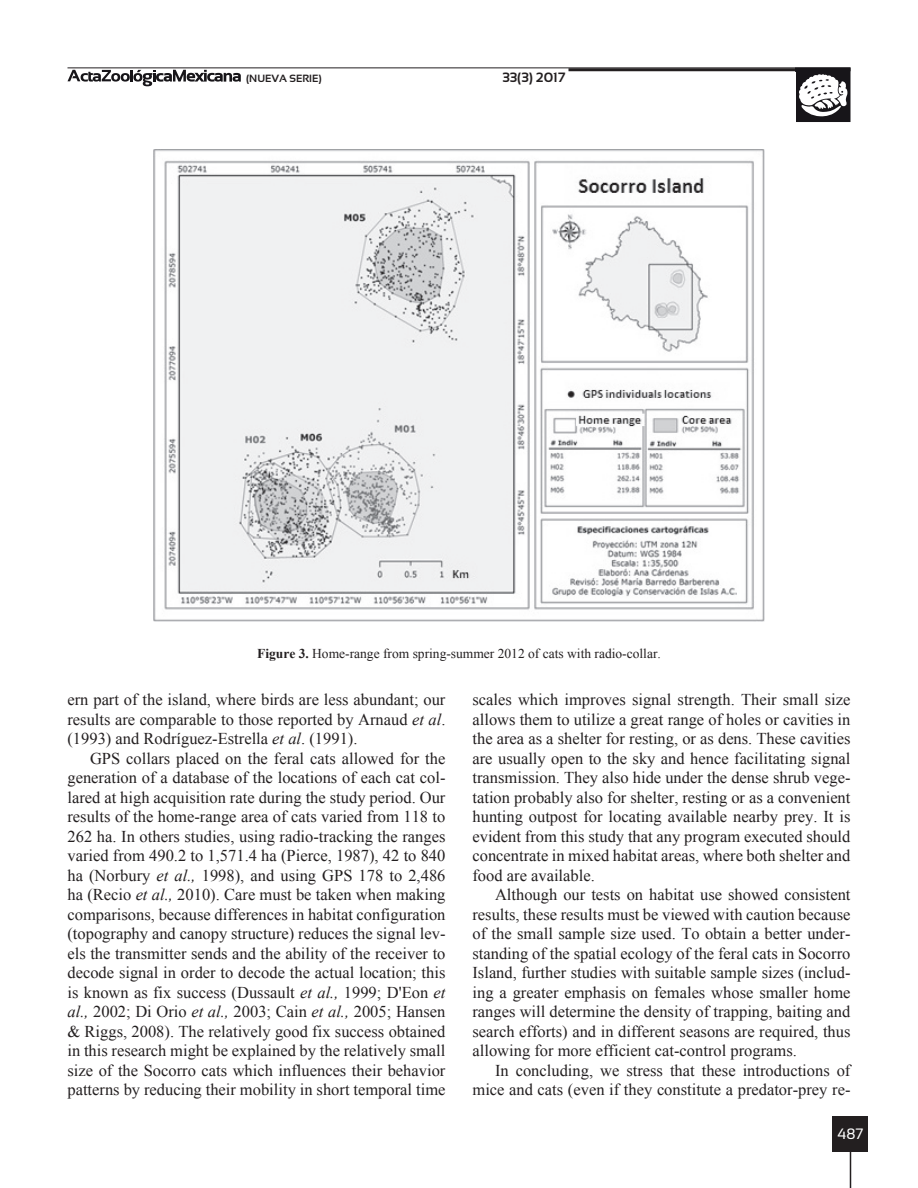
<style>
.page{position:relative;width:918px;height:1188px;background:#fff}
.page>*{position:absolute;margin:0;border:0;box-sizing:border-box;transform-origin:0 0}
.t1{font:16.5px/19.5px "Times New Roman";color:#231f20;text-align:justify}
.t2{font:15px "Sansation";color:#fff}
.t3{font:13.5px "Times New Roman";color:#231f20}
.t4{font:700 13.5px "Sansation";color:#231f20}
.t5{font:700 10.5px "Sansation";color:#231f20}
.s1{font-weight:700}
.s2{font-style:italic}
</style>
<div class="page">
<hr style="left:68px;top:68px;width:782px;height:1px;background:#231f20">
<hr style="left:568px;top:68px;width:282px;height:3px;background:#231f20">
<svg style="left:68px;top:70px;width:173px;height:16px"></svg>
<svg style="left:796px;top:68px;width:54px;height:54px"></svg>
<div style="left:832px;top:1116px;width:36px;height:36px;background:#231f20"></div>
<hr style="left:850px;top:1152px;width:1px;height:36px;background:#231f20">
<img style="left:153px;top:149px;width:612px;height:473px">
<p class="t5" style="left:246px;top:72px;width:77px">(NUEVA SERIE)</p>
<p class="t4" style="left:502px;top:69px;width:65px">33(3) 2017</p>
<p class="t3" style="left:257px;top:644px;width:405px"><span class="s1">Figure 3.</span> Home-range from spring-summer 2012 of cats with radio-collar.</p>
<p class="t1" style="left:68px;top:690px;width:379px">ern part of the island, where birds are less abundant; our results are comparable to those reported by Arnaud <span class="s2">et al</span>. (1993) and Rodríguez-Estrella <span class="s2">et al</span>. (1991).</p>
<p class="t1" style="left:68px;top:748px;width:380px;text-indent:22px">GPS collars placed on the feral cats allowed for the generation of a database of the locations of each cat col&shy;lared at high acquisition rate during the study period. Our results of the home-range area of cats varied from 118 to 262 ha. In others studies, using radio-tracking the ranges varied from 490.2 to 1,571.4 ha (Pierce, 1987), 42 to 840 ha (Norbury <span class="s2">et al.,</span> 1998), and using GPS 178 to 2,486 ha (Recio <span class="s2">et al.,</span> 2010). Care must be taken when making comparisons, because differences in habitat configuration (topography and canopy structure) reduces the signal lev&shy;els the transmitter sends and the ability of the receiver to decode signal in order to decode the actual location; this is known as fix success (Dussault <span class="s2">et al.,</span> 1999; D'Eon <span class="s2">et al.,</span> 2002; Di Orio <span class="s2">et al.,</span> 2003; Cain <span class="s2">et al.,</span> 2005; Hansen &amp; Riggs, 2008). The relatively good fix success obtained in this research might be explained by the relatively small size of the Socorro cats which influences their behavior patterns by reducing their mobility in short temporal time</p>
<p class="t1" style="left:472px;top:690px;width:380px">scales which improves signal strength. Their small size allows them to utilize a great range of holes or cavities in the area as a shelter for resting, or as dens. These cavities are usually open to the sky and hence facilitating signal transmission. They also hide under the dense shrub vege&shy;tation probably also for shelter, resting or as a convenient hunting outpost for locating available nearby prey. It is evident from this study that any program executed should concentrate in mixed habitat areas, where both shelter and food are available.</p>
<p class="t1" style="left:472px;top:885px;width:380px;text-indent:22px">Although our tests on habitat use showed consistent results, these results must be viewed with caution because of the small sample size used. To obtain a better under&shy;standing of the spatial ecology of the feral cats in Socorro Island, further studies with suitable sample sizes (includ&shy;ing a greater emphasis on females whose smaller home ranges will determine the density of trapping, baiting and search efforts) and in different seasons are required, thus allowing for more efficient cat-control programs.</p>
<p class="t1" style="left:472px;top:1060px;width:379px;text-align:right">In concluding, we stress that these introductions of mice and cats (even if they constitute a predator-prey re-</p>
<p class="t2" style="left:837px;top:1126px;width:27px">487</p>
</div>
